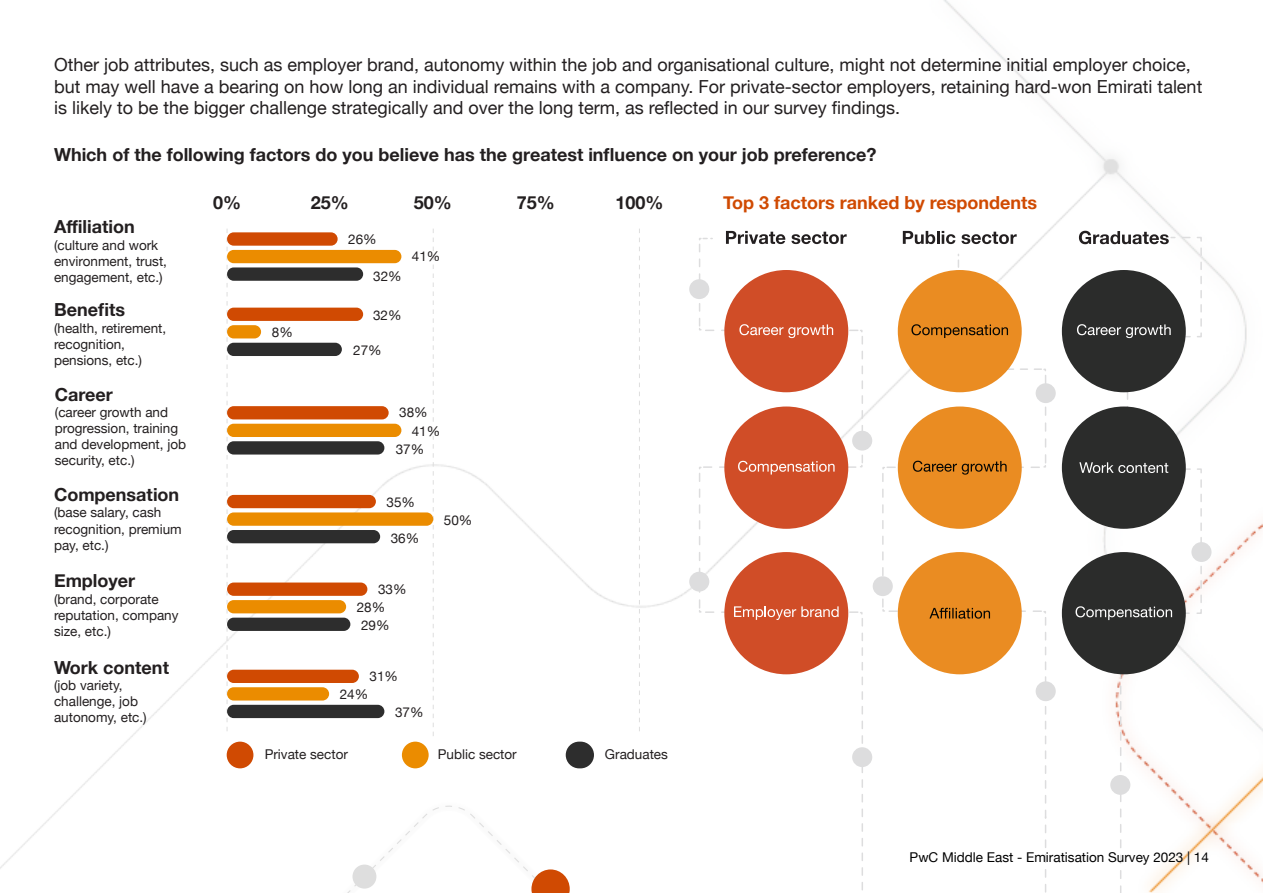
<style>
.page{position:relative;width:1263px;height:893px;background:#fff}
.page>*{position:absolute;margin:0;border:0;box-sizing:border-box;transform-origin:0 0}
.Paragraph_Style_1{font:18px/21.6px "Helvetica Neue";color:#231f20}
.Paragraph_Style_1-2{font:700 18px "Helvetica Neue";color:#231f20}
.Paragraph_Style_1-3{font:700 18px "Helvetica Neue";color:#d04a02}
.Paragraph_Style_1-4{font:13.5px/16.2px "Helvetica Neue";color:#231f20}
.Paragraph_Style_1-5{font:13.5px "Helvetica Neue";color:#000}
</style>
<div class="page">
<img style="left:0;top:0;width:1263px;height:893px">
<svg style="left:227px;top:229px;width:1px;height:502px"></svg>
<svg style="left:433px;top:229px;width:1px;height:507px"></svg>
<svg style="left:639px;top:229px;width:1px;height:502px"></svg>
<div style="left:227px;top:232px;width:111px;height:14px;background:#d04a02;border-radius:7px"></div>
<div style="left:227px;top:308px;width:136px;height:13px;background:#d04a02;border-radius:7px"></div>
<div style="left:227px;top:406px;width:162px;height:13px;background:#d04a02;border-radius:7px"></div>
<div style="left:227px;top:495px;width:149px;height:13px;background:#d04a02;border-radius:7px"></div>
<div style="left:227px;top:582px;width:140px;height:14px;background:#d04a02;border-radius:7px"></div>
<div style="left:227px;top:670px;width:132px;height:13px;background:#d04a02;border-radius:7px"></div>
<div style="left:227px;top:250px;width:174px;height:13px;background:#eb8c00;border-radius:7px"></div>
<div style="left:227px;top:325px;width:34px;height:13px;background:#eb8c00;border-radius:7px"></div>
<div style="left:227px;top:424px;width:174px;height:13px;background:#eb8c00;border-radius:7px"></div>
<div style="left:227px;top:512px;width:206px;height:14px;background:#eb8c00;border-radius:7px"></div>
<div style="left:227px;top:600px;width:119px;height:13px;background:#eb8c00;border-radius:7px"></div>
<div style="left:227px;top:687px;width:102px;height:13px;background:#eb8c00;border-radius:7px"></div>
<div style="left:227px;top:267px;width:136px;height:14px;background:#2d2d2d;border-radius:7px"></div>
<div style="left:227px;top:343px;width:115px;height:13px;background:#2d2d2d;border-radius:7px"></div>
<div style="left:227px;top:441px;width:157px;height:14px;background:#2d2d2d;border-radius:7px"></div>
<div style="left:227px;top:530px;width:153px;height:13px;background:#2d2d2d;border-radius:7px"></div>
<div style="left:227px;top:618px;width:123px;height:13px;background:#2d2d2d;border-radius:7px"></div>
<div style="left:227px;top:705px;width:157px;height:13px;background:#2d2d2d;border-radius:7px"></div>
<div style="left:227px;top:742px;width:26px;height:26px;background:#d04a02;border-radius:50%"></div>
<div style="left:402px;top:742px;width:27px;height:26px;background:#eb8c00;border-radius:50%"></div>
<div style="left:566px;top:742px;width:28px;height:26px;background:#2d2d2d;border-radius:13px"></div>
<div style="left:391px;top:530px;width:28px;height:13px;background:#fff"></div>
<div style="left:369px;top:669px;width:29px;height:12px;background:#fff"></div>
<div style="left:378px;top:581px;width:28px;height:13px;background:#fff"></div>
<div style="left:357px;top:599px;width:28px;height:13px;background:#fff"></div>
<div style="left:361px;top:617px;width:28px;height:13px;background:#fff"></div>
<div style="left:395px;top:704px;width:29px;height:13px;background:#fff"></div>
<div style="left:399px;top:404px;width:29px;height:13px;background:#fff"></div>
<div style="left:396px;top:441px;width:28px;height:13px;background:#fff"></div>
<div style="left:444px;top:512px;width:28px;height:12px;background:#fff"></div>
<div style="left:412px;top:423px;width:28px;height:13px;background:#fff"></div>
<div style="left:340px;top:686px;width:28px;height:13px;background:#fff"></div>
<div style="left:386px;top:494px;width:29px;height:13px;background:#fff"></div>
<div style="left:373px;top:307px;width:29px;height:13px;background:#fff"></div>
<div style="left:353px;top:342px;width:29px;height:13px;background:#fff"></div>
<div style="left:272px;top:324px;width:21px;height:13px;background:#fff"></div>
<svg style="left:1119px;top:236px;width:83px;height:657px"></svg>
<div style="left:1062px;top:270px;width:124px;height:122px;background:#2b2c2b;border-radius:50%"></div>
<div style="left:1062px;top:406px;width:124px;height:123px;background:#2b2c2b;border-radius:50%"></div>
<div style="left:1062px;top:552px;width:124px;height:122px;background:#2b2c2b;border-radius:50%"></div>
<svg style="left:903px;top:231px;width:52px;height:13px"></svg>
<svg style="left:961px;top:232px;width:56px;height:12px"></svg>
<svg style="left:1079px;top:231px;width:90px;height:13px"></svg>
<svg style="left:1077px;top:324px;width:117px;height:14px"></svg>
<svg style="left:1075px;top:606px;width:118px;height:287px"></svg>
<svg style="left:698px;top:231px;width:165px;height:659px"></svg>
<svg style="left:881px;top:254px;width:166px;height:638px"></svg>
<svg style="left:1079px;top:344px;width:111px;height:129px"></svg>
<div style="left:1191px;top:542px;width:20px;height:20px;background:#ddddde;border-radius:50%"></div>
<div style="left:1110px;top:775px;width:20px;height:20px;background:#ddddde;border-radius:50%"></div>
<div style="left:873px;top:576px;width:20px;height:20px;background:#ddddde;border-radius:50%"></div>
<div style="left:1036px;top:681px;width:20px;height:20px;background:#ddddde;border-radius:50%"></div>
<div style="left:1036px;top:383px;width:20px;height:20px;background:#ddddde;border-radius:50%"></div>
<div style="left:689px;top:279px;width:20px;height:20px;background:#ddddde;border-radius:50%"></div>
<div style="left:852px;top:431px;width:20px;height:20px;background:#ddddde;border-radius:50%"></div>
<div style="left:689px;top:572px;width:20px;height:20px;background:#ddddde;border-radius:50%"></div>
<div style="left:852px;top:747px;width:20px;height:20px;background:#ddddde;border-radius:50%"></div>
<svg style="left:183px;top:804px;width:416px;height:89px"></svg>
<p class="Paragraph_Style_1" style="left:54px;top:55px;width:1150px">Other job attributes, such as employer brand, autonomy within the job and organisational culture, might not determine initial employer choice, but may well have a bearing on how long an individual remains with a company. For private-sector employers, retaining hard-won Emirati talent is likely to be the bigger challenge strategically and over the long term, as reflected in our survey findings.</p>
<p class="Paragraph_Style_1-2" style="left:54px;top:141px;width:824px">Which of the following factors do you believe has the greatest influence on your job preference?</p>
<p class="Paragraph_Style_1-2" style="left:54px;top:213px;width:82px">Affiliation</p>
<p class="Paragraph_Style_1-4" style="left:54px;top:237px;width:115px">(culture and work environment, trust, engagement, etc.)</p>
<p class="Paragraph_Style_1-2" style="left:54px;top:296px;width:73px">Benefits</p>
<p class="Paragraph_Style_1-4" style="left:54px;top:321px;width:114px">(health, retirement, recognition, pensions, etc.)</p>
<p class="Paragraph_Style_1-2" style="left:55px;top:380px;width:60px">Career</p>
<p class="Paragraph_Style_1-4" style="left:55px;top:405px;width:133px">(career growth and progression, training and development, job security, etc.)</p>
<p class="Paragraph_Style_1-2" style="left:54px;top:481px;width:127px">Compensation</p>
<p class="Paragraph_Style_1-4" style="left:54px;top:505px;width:129px">(base salary, cash recognition, premium pay, etc.)</p>
<p class="Paragraph_Style_1-2" style="left:54px;top:567px;width:83px">Employer</p>
<p class="Paragraph_Style_1-4" style="left:54px;top:591px;width:126px">(brand, corporate reputation, company size, etc.)</p>
<p class="Paragraph_Style_1-2" style="left:54px;top:653px;width:116px">Work content</p>
<p class="Paragraph_Style_1-4" style="left:54px;top:678px;width:94px">(job variety, challenge, job autonomy, etc.)</p>
<p class="Paragraph_Style_1-2" style="left:213px;top:189px;width:30px">0%</p>
<p class="Paragraph_Style_1-2" style="left:311px;top:189px;width:40px">25%</p>
<p class="Paragraph_Style_1-2" style="left:414px;top:189px;width:40px">50%</p>
<p class="Paragraph_Style_1-2" style="left:517px;top:189px;width:40px">75%</p>
<p class="Paragraph_Style_1-2" style="left:615px;top:189px;width:50px">100%</p>
<p class="Paragraph_Style_1-4" style="left:272px;top:325px;width:23px">8%</p>
<p class="Paragraph_Style_1-4" style="left:348px;top:231px;width:30px">26%</p>
<p class="Paragraph_Style_1-4" style="left:373px;top:269px;width:30px">32%</p>
<p class="Paragraph_Style_1-4" style="left:373px;top:307px;width:30px">32%</p>
<p class="Paragraph_Style_1-4" style="left:353px;top:343px;width:30px">27%</p>
<p class="Paragraph_Style_1-4" style="left:412px;top:249px;width:30px">41%</p>
<p class="Paragraph_Style_1-4" style="left:399px;top:405px;width:30px">38%</p>
<p class="Paragraph_Style_1-4" style="left:396px;top:442px;width:30px">37%</p>
<p class="Paragraph_Style_1-4" style="left:412px;top:424px;width:30px">41%</p>
<p class="Paragraph_Style_1-4" style="left:386px;top:495px;width:30px">35%</p>
<p class="Paragraph_Style_1-4" style="left:391px;top:531px;width:30px">36%</p>
<p class="Paragraph_Style_1-4" style="left:378px;top:582px;width:30px">33%</p>
<p class="Paragraph_Style_1-4" style="left:357px;top:600px;width:30px">28%</p>
<p class="Paragraph_Style_1-4" style="left:361px;top:618px;width:30px">29%</p>
<p class="Paragraph_Style_1-4" style="left:369px;top:669px;width:30px">31%</p>
<p class="Paragraph_Style_1-4" style="left:340px;top:687px;width:30px">24%</p>
<p class="Paragraph_Style_1-4" style="left:395px;top:705px;width:30px">37%</p>
<p class="Paragraph_Style_1-4" style="left:444px;top:512px;width:30px">50%</p>
<p class="Paragraph_Style_1-4" style="left:265px;top:747px;width:85px">Private sector</p>
<p class="Paragraph_Style_1-4" style="left:438px;top:747px;width:81px">Public sector</p>
<p class="Paragraph_Style_1-4" style="left:605px;top:747px;width:65px">Graduates</p>
<p class="Paragraph_Style_1-3" style="left:723px;top:189px;width:316px">Top 3 factors ranked by respondents</p>
<p class="Paragraph_Style_1-5" style="left:910px;top:848px;width:301px">PwC Middle East - Emiratisation Survey 2023 | 14</p>
</div>
